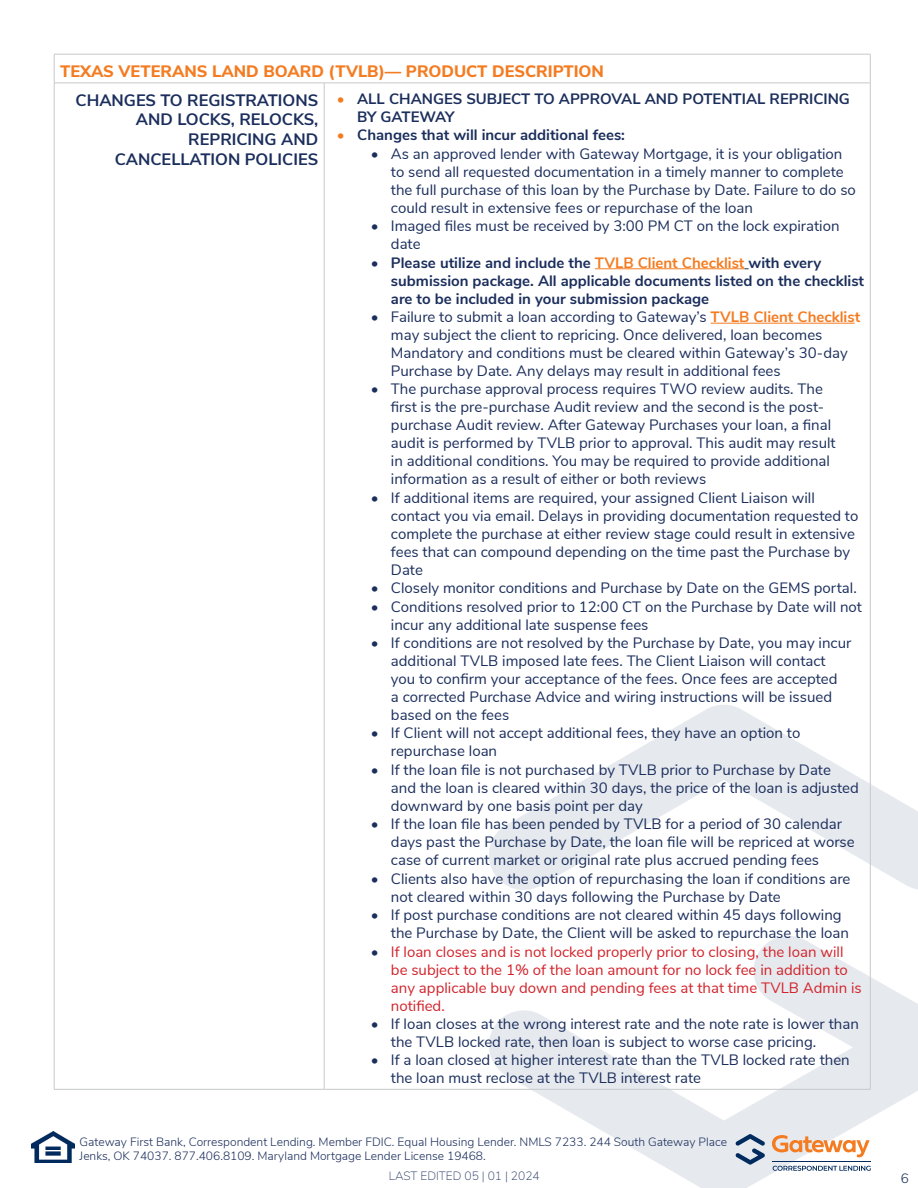
<style>
.page{position:relative;width:918px;height:1188px;background:#fff}
.page>*{position:absolute;margin:0;border:0;box-sizing:border-box;transform-origin:0 0}
.t1{font:700 16.5px/19.8px "Nunito Sans";color:#1b2e5c;text-align:right}
.t2{font:800 16.5px "Nunito Sans";color:#f47b20}
.t3{font:15px/18px "Nunito Sans";color:#1b2e5c}
.t4{font:700 15px/18px "Nunito Sans";color:#1b2e5c}
.t5{font:15px/18px "Nunito Sans";color:#d2232a}
.t6{font:300 13.5px "Nunito Sans";color:#1b2e5c}
.t7{font:300 12px/14.4px "Nunito Sans";color:#1b2e5c}
.t8{font:200 12px "Nunito Sans";color:#1b2e5c}
.s1{font-size:14.7px;color:#f47b20}
.s2{font-size:14.7px}
.s3{color:#f47b20}
.s4{font-weight:700;color:#f47b20}
.s5{font-size:14.7px;color:#1b2e5c}
</style>
<div class="page">
<svg style="left:489px;top:703px;width:429px;height:192px"></svg>
<svg style="left:484px;top:931px;width:434px;height:257px"></svg>
<img style="left:32px;top:1131px;width:43px;height:32px">
<svg style="left:772px;top:1135px;width:98px;height:22px"></svg>
<svg style="left:735px;top:1134px;width:30px;height:31px"></svg>
<svg style="left:773px;top:1166px;width:98px;height:5px"></svg>
<hr style="left:772px;top:1161px;width:99px;height:1px;background:#002b5e">
<hr style="left:54px;top:54px;width:270px;height:1px;background:#c7c8ca">
<svg style="left:54px;top:55px;width:1px;height:28px"></svg>
<hr style="left:324px;top:54px;width:546px;height:1px;background:#c7c8ca">
<svg style="left:870px;top:54px;width:1px;height:29px"></svg>
<hr style="left:54px;top:83px;width:270px;height:1px;background:#c7c8ca">
<hr style="left:54px;top:83px;width:1px;height:1006px;background:#c7c8ca">
<hr style="left:324px;top:83px;width:546px;height:1px;background:#c7c8ca">
<hr style="left:324px;top:83px;width:1px;height:1006px;background:#c7c8ca">
<hr style="left:870px;top:83px;width:1px;height:1006px;background:#c7c8ca">
<hr style="left:54px;top:1089px;width:270px;height:1px;background:#c7c8ca">
<hr style="left:324px;top:1089px;width:546px;height:1px;background:#c7c8ca">
<hr style="left:595px;top:268px;width:149px;height:1px;background:#f47b20">
<hr style="left:711px;top:323px;width:144px;height:1px;background:#f47b20">
<p class="t2" style="left:60px;top:59px;width:545px">TEXAS VETERANS LAND BOARD (TVLB)— PRODUCT DESCRIPTION</p>
<p class="t1" style="left:76px;top:89px;width:244px">CHANGES TO REGISTRATIONS<br>AND LOCKS, RELOCKS,<br>REPRICING AND<br>CANCELLATION POLICIES</p>
<p class="t4" style="left:357px;top:89px;width:494px;text-indent:-20px"><span class="s1">•</span> ALL CHANGES SUBJECT TO APPROVAL AND POTENTIAL REPRICING<br>BY GATEWAY</p>
<p class="t4" style="left:337px;top:125px;width:290px"><span class="s1">•</span> Changes that will incur additional fees:</p>
<p class="t3" style="left:391px;top:144px;width:466px;text-indent:-20px"><span class="s2">•</span> As an approved lender with Gateway Mortgage, it is your obligation to send all requested documentation in a timely manner to complete the full purchase of this loan by the Purchase by Date. Failure to do so could result in extensive fees or repurchase of the loan</p>
<p class="t3" style="left:391px;top:216px;width:450px;text-indent:-20px"><span class="s2">•</span> Imaged files must be received by 3:00 PM CT on the lock expiration date</p>
<p class="t4" style="left:391px;top:253px;width:475px;text-indent:-20px"><span class="s2">•</span> Please utilize and include the <span class="s3">TVLB Client Checklist</span> with every submission package. All applicable documents listed on the checklist are to be included in your submission package</p>
<p class="t3" style="left:391px;top:307px;width:471px;text-indent:-20px"><span class="s2">•</span> Failure to submit a loan according to Gateway’s <span class="s4">TVLB Client Checklist </span>may subject the client to repricing. Once delivered, loan becomes Mandatory and conditions must be cleared within Gateway’s 30-day Purchase by Date. Any delays may result in additional fees</p>
<p class="t3" style="left:391px;top:379px;width:446px;text-indent:-20px"><span class="s2">•</span> The purchase approval process requires TWO review audits. The first is the pre-purchase Audit review and the second is the post&shy;purchase Audit review. After Gateway Purchases your loan, a final audit is performed by TVLB prior to approval. This audit may result in additional conditions. You may be required to provide additional information as a result of either or both reviews</p>
<p class="t3" style="left:391px;top:488px;width:469px;text-indent:-20px"><span class="s2">•</span> If additional items are required, your assigned Client Liaison will contact you via email. Delays in providing documentation requested to complete the purchase at either review stage could result in extensive fees that can compound depending on the time past the Purchase by Date</p>
<p class="t3" style="left:371px;top:578px;width:488px"><span class="s2">•</span> Closely monitor conditions and Purchase by Date on the GEMS portal.</p>
<p class="t3" style="left:391px;top:597px;width:473px;text-indent:-20px"><span class="s2">•</span> Conditions resolved prior to 12:00 CT on the Purchase by Date will not incur any additional late suspense fees</p>
<p class="t3" style="left:391px;top:633px;width:462px;text-indent:-20px"><span class="s2">•</span> If conditions are not resolved by the Purchase by Date, you may incur additional TVLB imposed late fees. The Client Liaison will contact you to confirm your acceptance of the fees. Once fees are accepted<br>a corrected Purchase Advice and wiring instructions will be issued based on the fees</p>
<p class="t3" style="left:391px;top:723px;width:411px;text-indent:-20px"><span class="s2">•</span> If Client will not accept additional fees, they have an option to repurchase loan</p>
<p class="t3" style="left:391px;top:760px;width:469px;text-indent:-20px"><span class="s2">•</span> If the loan file is not purchased by TVLB prior to Purchase by Date and the loan is cleared within 30 days, the price of the loan is adjusted downward by one basis point per day</p>
<p class="t3" style="left:391px;top:814px;width:465px;text-indent:-20px"><span class="s2">•</span> If the loan file has been pended by TVLB for a period of 30 calendar days past the Purchase by Date, the loan file will be repriced at worse case of current market or original rate plus accrued pending fees</p>
<p class="t3" style="left:391px;top:869px;width:461px;text-indent:-20px"><span class="s2">•</span> Clients also have the option of repurchasing the loan if conditions are not cleared within 30 days following the Purchase by Date</p>
<p class="t3" style="left:391px;top:905px;width:460px;text-indent:-20px"><span class="s2">•</span> If post purchase conditions are not cleared within 45 days following the Purchase by Date, the Client will be asked to repurchase the loan</p>
<p class="t5" style="left:391px;top:941px;width:472px;text-indent:-20px"><span class="s5">•</span> If loan closes and is not locked properly prior to closing, the loan will be subject to the 1% of the loan amount for no lock fee in addition to any applicable buy down and pending fees at that time TVLB Admin is notified.</p>
<p class="t3" style="left:391px;top:1014px;width:469px;text-indent:-20px"><span class="s2">•</span> If loan closes at the wrong interest rate and the note rate is lower than the TVLB locked rate, then loan is subject to worse case pricing.</p>
<p class="t3" style="left:391px;top:1050px;width:460px;text-indent:-20px"><span class="s2">•</span> If a loan closed at higher interest rate than the TVLB locked rate then the loan must reclose at the TVLB interest rate</p>
<p class="t7" style="left:80px;top:1133px;width:649px">Gateway First Bank, Correspondent Lending. Member FDIC. Equal Housing Lender. NMLS 7233. 244 South Gateway Place<br>Jenks, OK 74037. 877.406.8109. Maryland Mortgage Lender License 19468.</p>
<p class="t8" style="left:389px;top:1167px;width:152px">LAST EDITED 05 | 01 | 2024</p>
<p class="t6" style="left:901px;top:1169px;width:10px">6</p>
</div>
